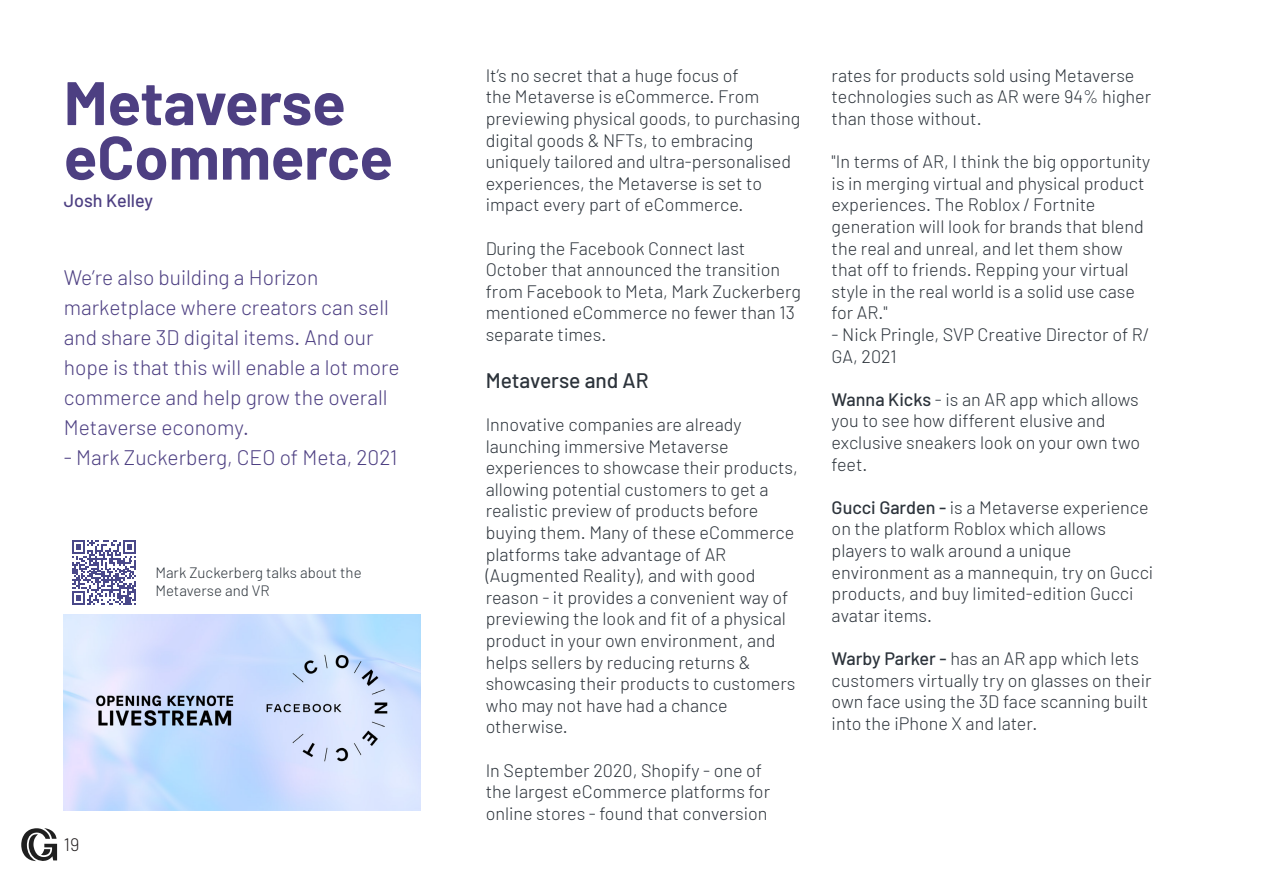
<style>
.page{position:relative;width:1263px;height:893px;background:#fff}
.page>*{position:absolute;margin:0;border:0;box-sizing:border-box;transform-origin:0 0}
.t1{font:700 61.35px "Barlow";color:#4d3f82}
.t2{font:300 21px/30px "Barlow";color:#4d3f82}
.t3{font:500 21px "Barlow";color:#2c333b}
.t4{font:300 18px/21.6px "Barlow";color:#2c333b}
.t5{font:500 18px "Barlow";color:#4d3f82}
.t6{font:300 18px "Barlow";color:#231f20}
.t7{font:300 15px/18px "Barlow";color:#2c333b}
.s1{font-weight:500}
</style>
<div class="page">
<svg style="left:21px;top:828px;width:36px;height:33px"></svg>
<img style="left:64px;top:614px;width:357px;height:196px">
<svg style="left:72px;top:540px;width:64px;height:65px"></svg>
<p class="t1" style="left:64px;top:58px;width:283px">Metaverse</p>
<p class="t1" style="left:64px;top:112px;width:331px">eCommerce</p>
<p class="t5" style="left:64px;top:188px;width:91px">Josh Kelley</p>
<p class="t2" style="left:64px;top:262px;width:337px">We’re also building a Horizon marketplace where creators can sell and share 3D digital items. And our hope is that this will enable a lot more commerce and help grow the overall<br>Metaverse economy.</p>
<p class="t2" style="left:64px;top:442px;width:335px">- Mark Zuckerberg, CEO of Meta, 2021</p>
<p class="t7" style="left:155px;top:564px;width:208px">Mark Zuckerberg talks about the<br>Metaverse and VR</p>
<p class="t6" style="left:64px;top:833px;width:17px">19</p>
<p class="t4" style="left:486px;top:64px;width:316px">It’s no secret that a huge focus of<br>the Metaverse is eCommerce. From previewing physical goods, to purchasing digital goods &amp; NFTs, to embracing uniquely tailored and ultra-personalised experiences, the Metaverse is set to impact every part of eCommerce.</p>
<p class="t4" style="left:486px;top:237px;width:317px">During the Facebook Connect last<br>October that announced the transition from Facebook to Meta, Mark Zuckerberg mentioned eCommerce no fewer than 13 separate times.</p>
<p class="t3" style="left:486px;top:365px;width:165px">Metaverse and AR</p>
<p class="t4" style="left:486px;top:413px;width:314px">Innovative companies are already launching immersive Metaverse experiences to showcase their products, allowing potential customers to get a realistic preview of products before buying them. Many of these eCommerce platforms take advantage of AR (Augmented Reality), and with good reason - it provides a convenient way of previewing the look and fit of a physical product in your own environment, and helps sellers by reducing returns &amp; showcasing their products to customers who may not have had a chance otherwise.</p>
<p class="t4" style="left:486px;top:759px;width:286px">In September 2020, Shopify - one of the largest eCommerce platforms for online stores - found that conversion</p>
<p class="t4" style="left:832px;top:64px;width:321px">rates for products sold using Metaverse technologies such as AR were 94% higher than those without.</p>
<p class="t4" style="left:832px;top:150px;width:320px">"In terms of AR, I think the big opportunity is in merging virtual and physical product experiences. The Roblox / Fortnite generation will look for brands that blend the real and unreal, and let them show that off to friends. Repping your virtual style in the real world is a solid use case for AR."</p>
<p class="t4" style="left:832px;top:323px;width:319px">- Nick Pringle, SVP Creative Director of R/<br>GA, 2021</p>
<p class="t4" style="left:832px;top:388px;width:310px"><span class="s1">Wanna Kicks</span> - is an AR app which allows you to see how different elusive and exclusive sneakers look on your own two feet.</p>
<p class="t4" style="left:832px;top:496px;width:323px"><span class="s1">Gucci Garden -</span> is a Metaverse experience on the platform Roblox which allows players to walk around a unique environment as a mannequin, try on Gucci products, and buy limited-edition Gucci avatar items.</p>
<p class="t4" style="left:832px;top:647px;width:322px"><span class="s1">Warby Parker -</span> has an AR app which lets customers virtually try on glasses on their own face using the 3D face scanning built into the iPhone X and later.</p>
</div>
